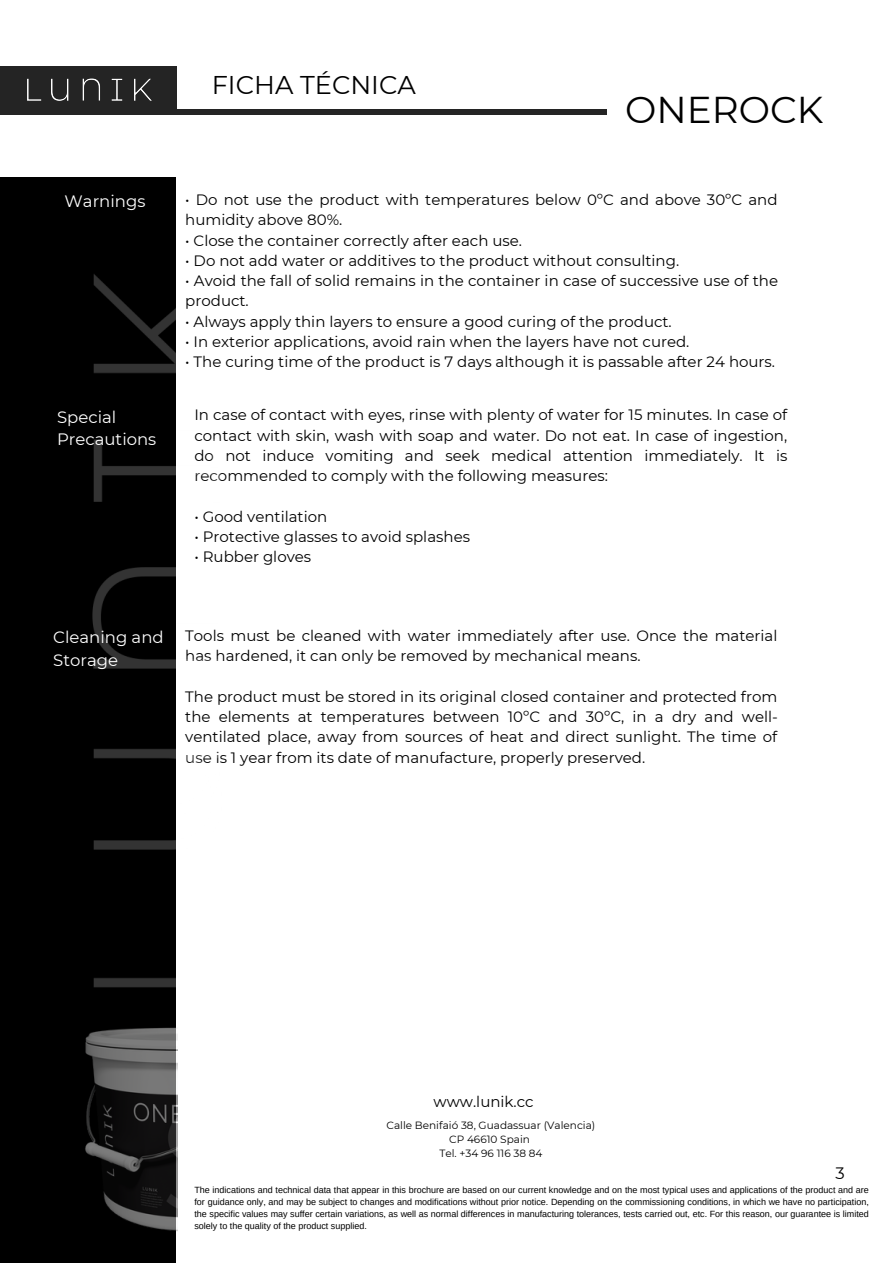
<style>
.page{position:relative;width:893px;height:1264px;background:#fff}
.page>*{position:absolute;margin:0;border:0;box-sizing:border-box;transform-origin:0 0}
.t1{font:37.35px "Montserrat";color:#000}
.t2{font:25.65px "Montserrat";color:#000}
.t3{font:16.5px/22.5px "Montserrat";color:#fff}
.t4{font:16.5px "Montserrat";color:#000}
.t5{font:15px/20.2px "Montserrat";color:#000}
.t6{font:10.5px "Montserrat";color:#000}
.t7{font:9px/12px "Arimo";color:#000;text-align:justify}
</style>
<div class="page">
<div style="left:0;top:110px;width:606px;height:5px;background:#242424"></div>
<div style="left:0;top:176px;width:176px;height:1086px;background:#000"></div>
<img style="left:92px;top:274px;width:86px;height:797px">
<img style="left:85px;top:1024px;width:92px;height:207px">
<div style="left:0;top:66px;width:177px;height:47px;background:#242424"></div>
<img style="left:27px;top:78px;width:125px;height:23px">
<p class="t2" style="left:212px;top:69px;width:206px">FICHA TÉCNICA</p>
<p class="t1" style="left:625px;top:87px;width:200px">ONEROCK</p>
<p class="t3" style="left:65px;top:190px;width:82px">Warnings</p>
<p class="t5" style="left:185px;top:190px;width:593px">• Do not use the product with temperatures below 0ºC and above 30ºC and humidity above 80%.</p>
<p class="t5" style="left:185px;top:230px;width:338px">• Close the container correctly after each use.</p>
<p class="t5" style="left:185px;top:250px;width:495px">• Do not add water or additives to the product without consulting.</p>
<p class="t5" style="left:185px;top:270px;width:594px">• Avoid the fall of solid remains in the container in case of successive use of the product.</p>
<p class="t5" style="left:185px;top:311px;width:488px">• Always apply thin layers to ensure a good curing of the product.</p>
<p class="t5" style="left:185px;top:331px;width:505px">• In exterior applications, avoid rain when the layers have not cured.</p>
<p class="t5" style="left:185px;top:351px;width:591px">• The curing time of the product is 7 days although it is passable after 24 hours.</p>
<p class="t3" style="left:57px;top:406px;width:101px">Special<br>Precautions</p>
<p class="t5" style="left:194px;top:405px;width:594px;text-align:justify">In case of contact with eyes, rinse with plenty of water for 15 minutes. In case of contact with skin, wash with soap and water. Do not eat. In case of ingestion, do not induce vomiting and seek medical attention immediately. It is recommended to comply with the following measures:</p>
<p class="t5" style="left:194px;top:506px;width:134px">• Good ventilation</p>
<p class="t5" style="left:194px;top:526px;width:277px">• Protective glasses to avoid splashes</p>
<p class="t5" style="left:194px;top:546px;width:118px">• Rubber gloves</p>
<p class="t3" style="left:53px;top:626px;width:112px">Cleaning and</p>
<p class="t3" style="left:53px;top:648px;width:66px">Storage</p>
<p class="t5" style="left:185px;top:625px;width:593px">Tools must be cleaned with water immediately after use. Once the material has hardened, it can only be removed by mechanical means.</p>
<p class="t5" style="left:185px;top:686px;width:594px;text-align:justify">The product must be stored in its original closed container and protected from the elements at temperatures between 10ºC and 30ºC, in a dry and well&shy;ventilated place, away from sources of heat and direct sunlight. The time of use is 1 year from its date of manufacture, properly preserved.</p>
<p class="t5" style="left:433px;top:1091px;width:102px">www.lunik.cc</p>
<p class="t6" style="left:386px;top:1119px;width:210px">Calle Benifaió 38, Guadassuar (Valencia)</p>
<p class="t6" style="left:449px;top:1133px;width:82px">CP 46610 Spain</p>
<p class="t6" style="left:439px;top:1147px;width:105px">Tel. +34 96 116 38 84</p>
<p class="t7" style="left:194px;top:1183px;width:676px">The indications and technical data that appear in this brochure are based on our current knowledge and on the most typical uses and applications of the product and are for guidance only, and may be subject to changes and modifications without prior notice. Depending on the commissioning conditions, in which we have no participation, the specific values may suffer certain variations, as well as normal differences in manufacturing tolerances, tests carried out, etc. For this reason, our guarantee is limited solely to the quality of the product supplied.</p>
<p class="t4" style="left:835px;top:1162px;width:11px">3</p>
</div>
